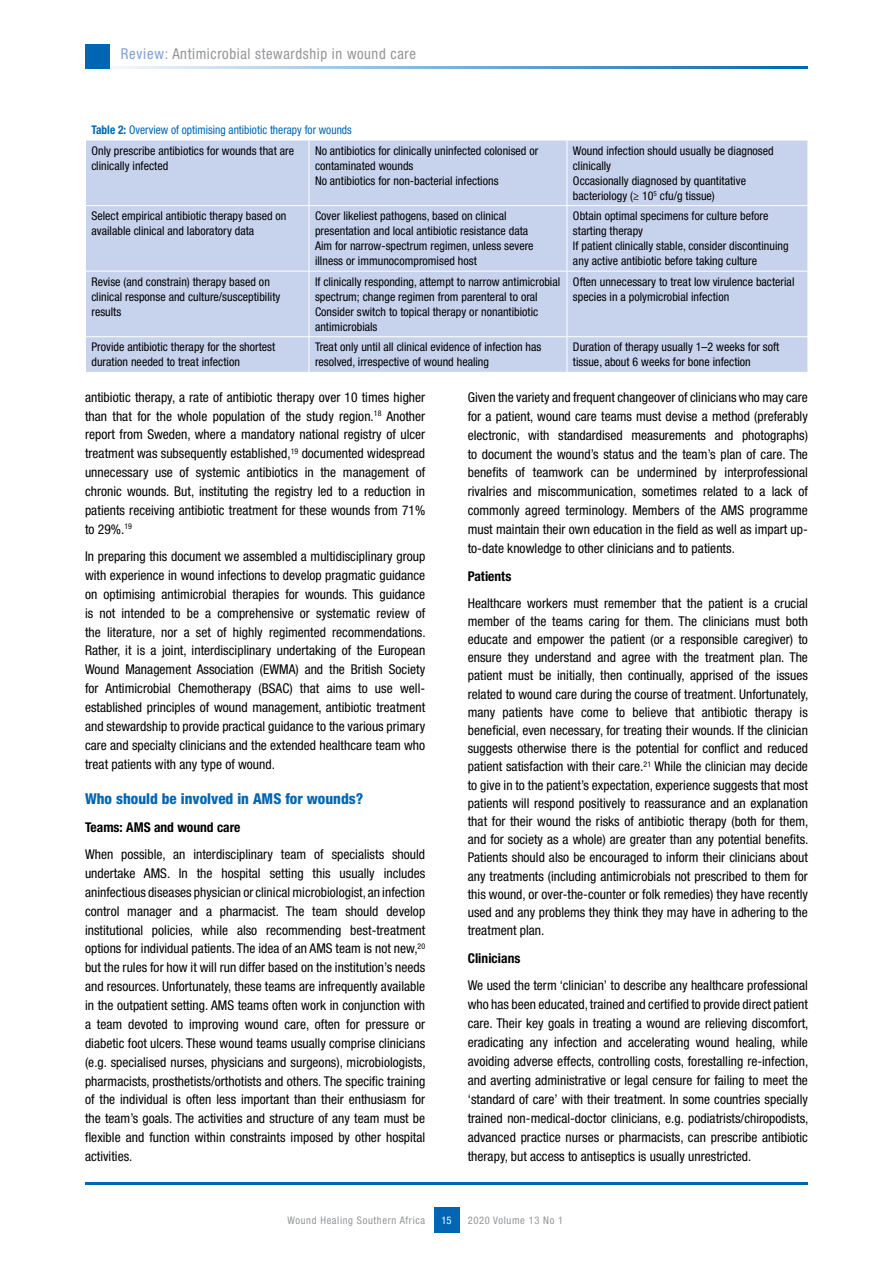
<style>
.page{position:relative;width:893px;height:1263px;background:#fff}
.page>*{position:absolute;margin:0;border:0;box-sizing:border-box;transform-origin:0 0}
.t1{font:condensed 15px "Helvetica Neue LT Std";letter-spacing:.04em;color:#939598}
.t2{font:800 condensed 15px "Helvetica Neue LT Std";color:#0066b3}
.t3{font:condensed 13.5px/18.9px "Helvetica Neue LT Std";color:#000;text-align:justify}
.t4{font:700 condensed 13.5px "Helvetica Neue LT Std";color:#000}
.t5{font:condensed 12px/15px "Helvetica Neue LT Std";color:#000}
.t6{font:condensed 12px/20.5px "Helvetica Neue LT Std";color:#0066b3;scale:.95 1}
.t7{font:condensed 10.5px "Helvetica Neue LT Std";letter-spacing:.06em;color:#939598}
.t8{font:condensed 10.5px "Helvetica Neue LT Std";color:#fff}
.s1{color:#80a0d3}
.s2{font-weight:700}
.s3{color:#000}
</style>
<div class="page">
<div style="left:434px;top:1208px;width:25px;height:25px;background:#0066b3"></div>
<hr style="left:85px;top:1182px;width:723px;height:2px;background:#0066b3">
<hr style="left:85px;top:66px;width:723px;height:2px;background:#0066b3">
<div style="left:85px;top:44px;width:24px;height:24px;background:#0066b3"></div>
<div style="left:86px;top:141px;width:721px;height:231px;background:#c7d2ec"></div>
<hr style="left:309px;top:140px;width:1px;height:65px;background:#fff">
<hr style="left:567px;top:140px;width:1px;height:65px;background:#fff">
<hr style="left:85px;top:205px;width:224px;height:1px;background:#fff">
<hr style="left:309px;top:205px;width:258px;height:1px;background:#fff">
<hr style="left:309px;top:206px;width:1px;height:65px;background:#fff">
<hr style="left:567px;top:205px;width:241px;height:1px;background:#fff">
<hr style="left:567px;top:206px;width:1px;height:65px;background:#fff">
<hr style="left:85px;top:271px;width:224px;height:1px;background:#fff">
<hr style="left:309px;top:271px;width:258px;height:1px;background:#fff">
<hr style="left:309px;top:272px;width:1px;height:64px;background:#fff">
<hr style="left:567px;top:271px;width:241px;height:1px;background:#fff">
<hr style="left:567px;top:272px;width:1px;height:64px;background:#fff">
<hr style="left:85px;top:336px;width:224px;height:1px;background:#fff">
<hr style="left:309px;top:336px;width:258px;height:1px;background:#fff">
<hr style="left:309px;top:337px;width:1px;height:35px;background:#fff">
<hr style="left:567px;top:336px;width:241px;height:1px;background:#fff">
<hr style="left:567px;top:337px;width:1px;height:35px;background:#fff">
<p class="t1" style="left:121px;top:45px;width:297px"><span class="s1">Review:</span> Antimicrobial stewardship in wound care</p>
<p class="t6" style="left:91px;top:119px;width:276px"><span class="s2">Table 2:</span> Overview of optimising antibiotic therapy for wounds<br><span class="s3">Only prescribe antibiotics for wounds that are</span></p>
<p class="t5" style="left:91px;top:158px;width:78px">clinically infected</p>
<p class="t5" style="left:315px;top:143px;width:225px">No antibiotics for clinically uninfected colonised or contaminated wounds<br>No antibiotics for non-bacterial infections</p>
<p class="t5" style="left:573px;top:143px;width:202px">Wound infection should usually be diagnosed clinically<br>Occasionally diagnosed by quantitative bacteriology (≥ 10<sup>5</sup> cfu/g tissue)</p>
<p class="t5" style="left:91px;top:208px;width:197px">Select empirical antibiotic therapy based on available clinical and laboratory data</p>
<p class="t5" style="left:315px;top:208px;width:220px">Cover likeliest pathogens, based on clinical presentation and local antibiotic resistance data Aim for narrow-spectrum regimen, unless severe illness or immunocompromised host</p>
<p class="t5" style="left:573px;top:208px;width:217px">Obtain optimal specimens for culture before starting therapy<br>If patient clinically stable, consider discontinuing any active antibiotic before taking culture</p>
<p class="t5" style="left:91px;top:274px;width:190px">Revise (and constrain) therapy based on clinical response and culture/susceptibility results</p>
<p class="t5" style="left:315px;top:274px;width:247px">If clinically responding, attempt to narrow antimicrobial spectrum; change regimen from parenteral to oral Consider switch to topical therapy or nonantibiotic antimicrobials</p>
<p class="t5" style="left:573px;top:274px;width:223px">Often unnecessary to treat low virulence bacterial species in a polymicrobial infection</p>
<p class="t5" style="left:91px;top:339px;width:185px">Provide antibiotic therapy for the shortest duration needed to treat infection</p>
<p class="t5" style="left:315px;top:339px;width:228px">Treat only until all clinical evidence of infection has resolved, irrespective of wound healing</p>
<p class="t5" style="left:573px;top:339px;width:208px">Duration of therapy usually 1–2 weeks for soft tissue, about 6 weeks for bone infection</p>
<p class="t3" style="left:85px;top:387px;width:342px">antibiotic therapy, a rate of antibiotic therapy over 10 times higher than that for the whole population of the study region.<sup>18</sup> Another report from Sweden, where a mandatory national registry of ulcer treatment was subsequently established,<sup>19</sup> documented widespread unnecessary use of systemic antibiotics in the management of chronic wounds. But, instituting the registry led to a reduction in patients receiving antibiotic treatment for these wounds from 71% to 29%.<sup>19</sup></p>
<p class="t3" style="left:85px;top:547px;width:342px">In preparing this document we assembled a multidisciplinary group with experience in wound infections to develop pragmatic guidance on optimising antimicrobial therapies for wounds. This guidance is not intended to be a comprehensive or systematic review of the literature, nor a set of highly regimented recommendations.<br>Rather, it is a joint, interdisciplinary undertaking of the European Wound Management Association (EWMA) and the British Society for Antimicrobial Chemotherapy (BSAC) that aims to use well&shy;established principles of wound management, antibiotic treatment and stewardship to provide practical guidance to the various primary care and specialty clinicians and the extended healthcare team who treat patients with any type of wound.</p>
<p class="t2" style="left:85px;top:790px;width:280px">Who should be involved in AMS for wounds?</p>
<p class="t4" style="left:85px;top:819px;width:157px">Teams: AMS and wound care</p>
<p class="t3" style="left:85px;top:845px;width:342px">When possible, an interdisciplinary team of specialists should undertake AMS. In the hospital setting this usually includes aninfectious diseases physician or clinical microbiologist, an infection control manager and a pharmacist. The team should develop institutional policies, while also recommending best-treatment options for individual patients. The idea of an AMS team is not new,<sup>20 </sup>but the rules for how it will run differ based on the institution’s needs and resources. Unfortunately, these teams are infrequently available in the outpatient setting. AMS teams often work in conjunction with a team devoted to improving wound care, often for pressure or diabetic foot ulcers. These wound teams usually comprise clinicians (e.g. specialised nurses, physicians and surgeons), microbiologists, pharmacists, prosthetists/orthotists and others. The specific training of the individual is often less important than their enthusiasm for the team’s goals. The activities and structure of any team must be flexible and function within constraints imposed by other hospital activities.</p>
<p class="t3" style="left:468px;top:387px;width:342px">Given the variety and frequent changeover of clinicians who may care for a patient, wound care teams must devise a method (preferably electronic, with standardised measurements and photographs) to document the wound’s status and the team’s plan of care. The benefits of teamwork can be undermined by interprofessional rivalries and miscommunication, sometimes related to a lack of commonly agreed terminology. Members of the AMS programme must maintain their own education in the field as well as impart up&shy;to-date knowledge to other clinicians and to patients.</p>
<p class="t4" style="left:468px;top:568px;width:45px">Patients</p>
<p class="t3" style="left:468px;top:594px;width:342px;line-height:18.1px">Healthcare workers must remember that the patient is a crucial member of the teams caring for them. The clinicians must both educate and empower the patient (or a responsible caregiver) to ensure they understand and agree with the treatment plan. The patient must be initially, then continually, apprised of the issues related to wound care during the course of treatment. Unfortunately, many patients have come to believe that antibiotic therapy is beneficial, even necessary, for treating their wounds. If the clinician suggests otherwise there is the potential for conflict and reduced patient satisfaction with their care.<sup>21</sup> While the clinician may decide to give in to the patient’s expectation, experience suggests that most patients will respond positively to reassurance and an explanation that for their wound the risks of antibiotic therapy (both for them, and for society as a whole) are greater than any potential benefits.<br>Patients should also be encouraged to inform their clinicians about any treatments (including antimicrobials not prescribed to them for this wound, or over-the-counter or folk remedies) they have recently used and any problems they think they may have in adhering to the treatment plan.</p>
<p class="t4" style="left:468px;top:950px;width:54px">Clinicians</p>
<p class="t3" style="left:468px;top:976px;width:342px">We used the term ‘clinician’ to describe any healthcare professional who has been educated, trained and certified to provide direct patient care. Their key goals in treating a wound are relieving discomfort, eradicating any infection and accelerating wound healing, while avoiding adverse effects, controlling costs, forestalling re-infection, and averting administrative or legal censure for failing to meet the ‘standard of care’ with their treatment. In some countries specially trained non-medical-doctor clinicians, e.g. podiatrists/chiropodists, advanced practice nurses or pharmacists, can prescribe antibiotic therapy, but access to antiseptics is usually unrestricted.</p>
<p class="t7" style="left:287px;top:1214px;width:139px">Wound Healing Southern Africa</p>
<p class="t7" style="left:468px;top:1214px;width:97px">2020 Volume 13 No 1</p>
<p class="t8" style="left:441px;top:1214px;width:12px">15</p>
</div>
